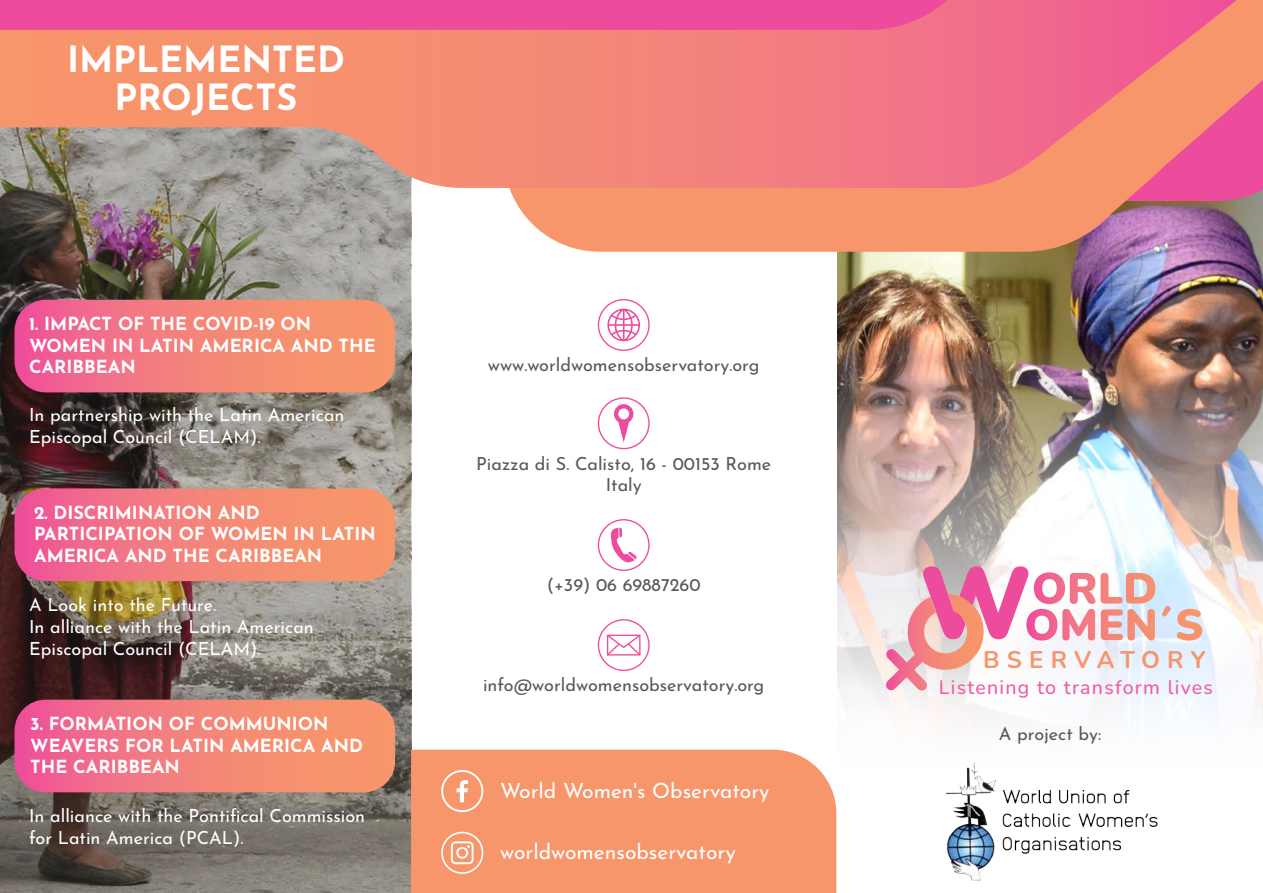
<style>
.page{position:relative;width:1263px;height:893px;background:#fff}
.page>*{position:absolute;margin:0;border:0;box-sizing:border-box;transform-origin:0 0}
.t1{font:700 36px "Josefin Sans";color:#fff}
.t2{font:700 24px "Nunito";letter-spacing:.29em;color:#f7956b}
.t3{font:21px "Josefin Sans";color:#fff}
.t4{font:500 19.5px "Nunito";letter-spacing:.065em;color:#f05da3}
.t5{font:18px/21.6px "Josefin Sans";color:#fff}
.t6{font:700 18px/21.6px "Josefin Sans";color:#fff}
.t7{font:18px/21.6px "Josefin Sans";color:#57585a;text-align:center}
</style>
<div class="page">
<img style="left:0;top:188px;width:411px;height:705px">
<img style="left:837px;top:252px;width:426px;height:469px">
<svg style="left:509px;top:0;width:754px;height:252px;background:#e88e7b"></svg>
<svg style="left:885px;top:566px;width:309px;height:125px"></svg>
<div style="left:411px;top:750px;width:425px;height:143px;background:#f7956b"></div>
<svg style="left:441px;top:832px;width:42px;height:42px;background:#f8ae8d"></svg>
<svg style="left:439px;top:770px;width:47px;height:45px;background:#f8a784"></svg>
<svg style="left:607px;top:309px;width:33px;height:32px"></svg>
<svg style="left:614px;top:404px;width:19px;height:38px"></svg>
<svg style="left:611px;top:527px;width:26px;height:36px"></svg>
<div style="left:598px;top:299px;width:52px;height:52px;border:1px solid #ed4b9b;border-radius:50%"></div>
<div style="left:598px;top:397px;width:52px;height:52px;border:1px solid #ed4b9b;border-radius:50%"></div>
<div style="left:598px;top:519px;width:52px;height:52px;border:1px solid #ed4b9b;border-radius:50%"></div>
<div style="left:598px;top:619px;width:52px;height:52px;border:1px solid #ed4b9b;border-radius:50%"></div>
<svg style="left:606px;top:634px;width:35px;height:22px"></svg>
<img style="left:945px;top:762px;width:213px;height:119px">
<svg style="left:0;top:0;width:1237px;height:188px;background:#ea7d81"></svg>
<svg style="left:14px;top:300px;width:381px;height:92px;background:#ef7e7b"></svg>
<svg style="left:14px;top:488px;width:381px;height:93px;background:#f07e7b"></svg>
<svg style="left:14px;top:700px;width:381px;height:92px;background:#ef7e7b"></svg>
<h1 class="t1" style="left:67px;top:33px;width:279px">IMPLEMENTED</h1>
<h1 class="t1" style="left:114px;top:71px;width:184px">PROJECTS</h1>
<p class="t6" style="left:29px;top:311px;width:348px">1. IMPACT OF THE COVID-19 ON<br>WOMEN IN LATIN AMERICA AND THE<br>CARIBBEAN</p>
<p class="t5" style="left:29px;top:403px;width:317px">In partnership with the Latin American<br>Episcopal Council (CELAM).</p>
<p class="t6" style="left:34px;top:500px;width:343px">2. DISCRIMINATION AND<br>PARTICIPATION OF WOMEN IN LATIN<br>AMERICA AND THE CARIBBEAN</p>
<p class="t5" style="left:29px;top:593px;width:286px">A Look into the Future.<br>In alliance with the Latin American<br>Episcopal Council (CELAM).</p>
<p class="t6" style="left:30px;top:711px;width:334px">3. FORMATION OF COMMUNION<br>WEAVERS FOR LATIN AMERICA AND<br>THE CARIBBEAN</p>
<p class="t5" style="left:29px;top:803px;width:337px">In alliance with the Pontifical Commission for Latin America (PCAL).</p>
<p class="t7" style="left:488px;top:352px;width:273px">www.worldwomensobservatory.org</p>
<p class="t7" style="left:476px;top:451px;width:297px">Piazza di S. Calisto, 16 - 00153 Rome<br>Italy</p>
<p class="t7" style="left:547px;top:573px;width:155px">(+39) 06 69887260</p>
<p class="t7" style="left:483px;top:673px;width:283px">info@worldwomensobservatory.org</p>
<p class="t3" style="left:500px;top:775px;width:271px">World Women's Observatory</p>
<p class="t3" style="left:500px;top:836px;width:237px">worldwomensobservatory</p>
<h2 class="t2" style="left:983px;top:643px;width:224px">BSERVATORY</h2>
<p class="t4" style="left:939px;top:673px;width:276px">Listening to transform lives</p>
<p class="t7" style="left:999px;top:721px;width:104px">A project by:</p>
</div>
